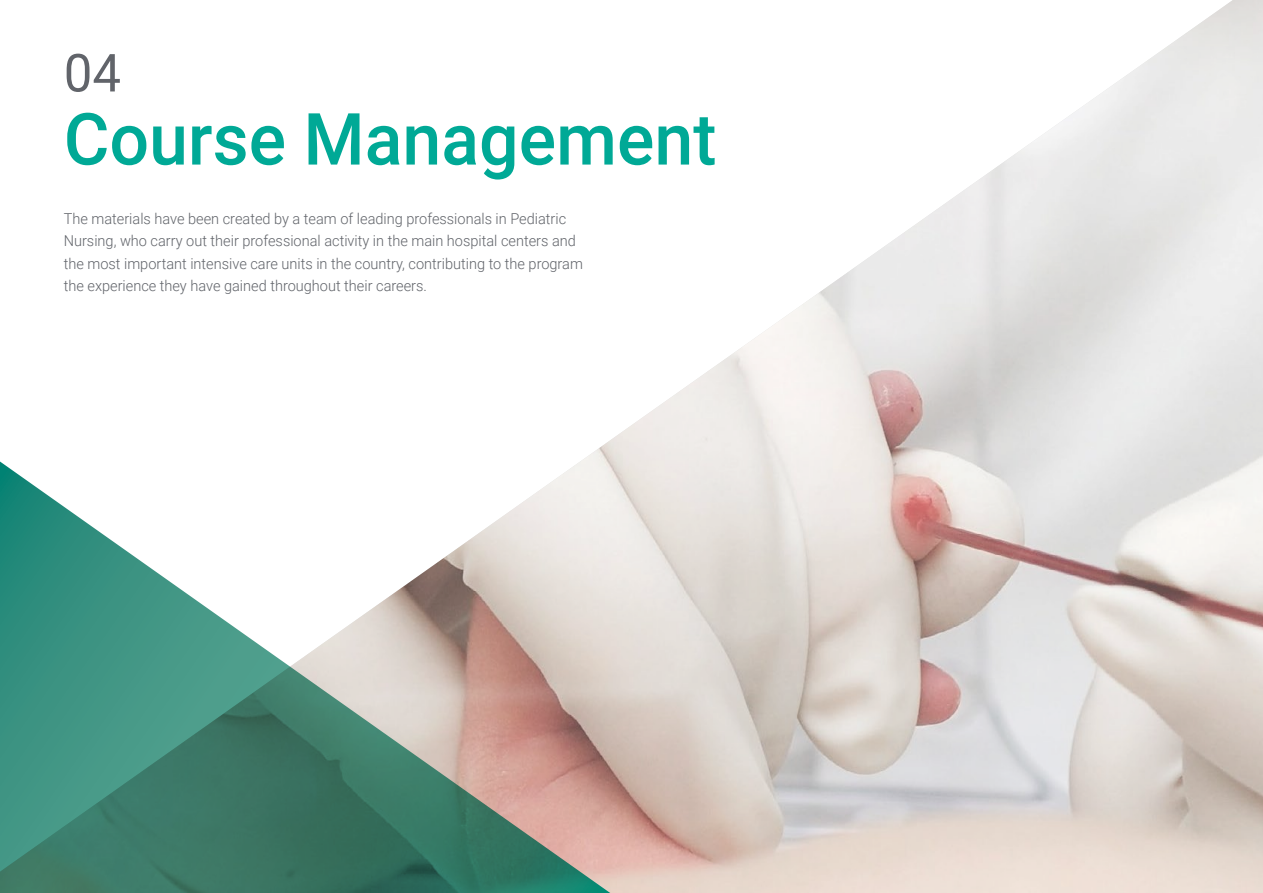
<style>
.page{position:relative;width:1263px;height:893px;background:#fff}
.page>*{position:absolute;margin:0;border:0;box-sizing:border-box;transform-origin:0 0}
.t1{font:500 72px "Roboto";color:#00a996}
.t2{font:52.5px "Roboto";color:#61646a}
.t3{font:300 15px/22.5px "Roboto";color:#61646a}
</style>
<div class="page">
<img style="left:602px;top:0;width:661px;height:893px">
<svg style="left:0;top:446px;width:640px;height:447px"></svg>
<h2 class="t2" style="left:64px;top:36px;width:59px">04</h2>
<h1 class="t1" style="left:64px;top:89px;width:654px">Course Management</h1>
<p class="t3" style="left:64px;top:207px;width:521px">The materials have been created by a team of leading professionals in Pediatric Nursing, who carry out their professional activity in the main hospital centers and the most important intensive care units in the country, contributing to the program the experience they have gained throughout their careers.</p>
</div>
